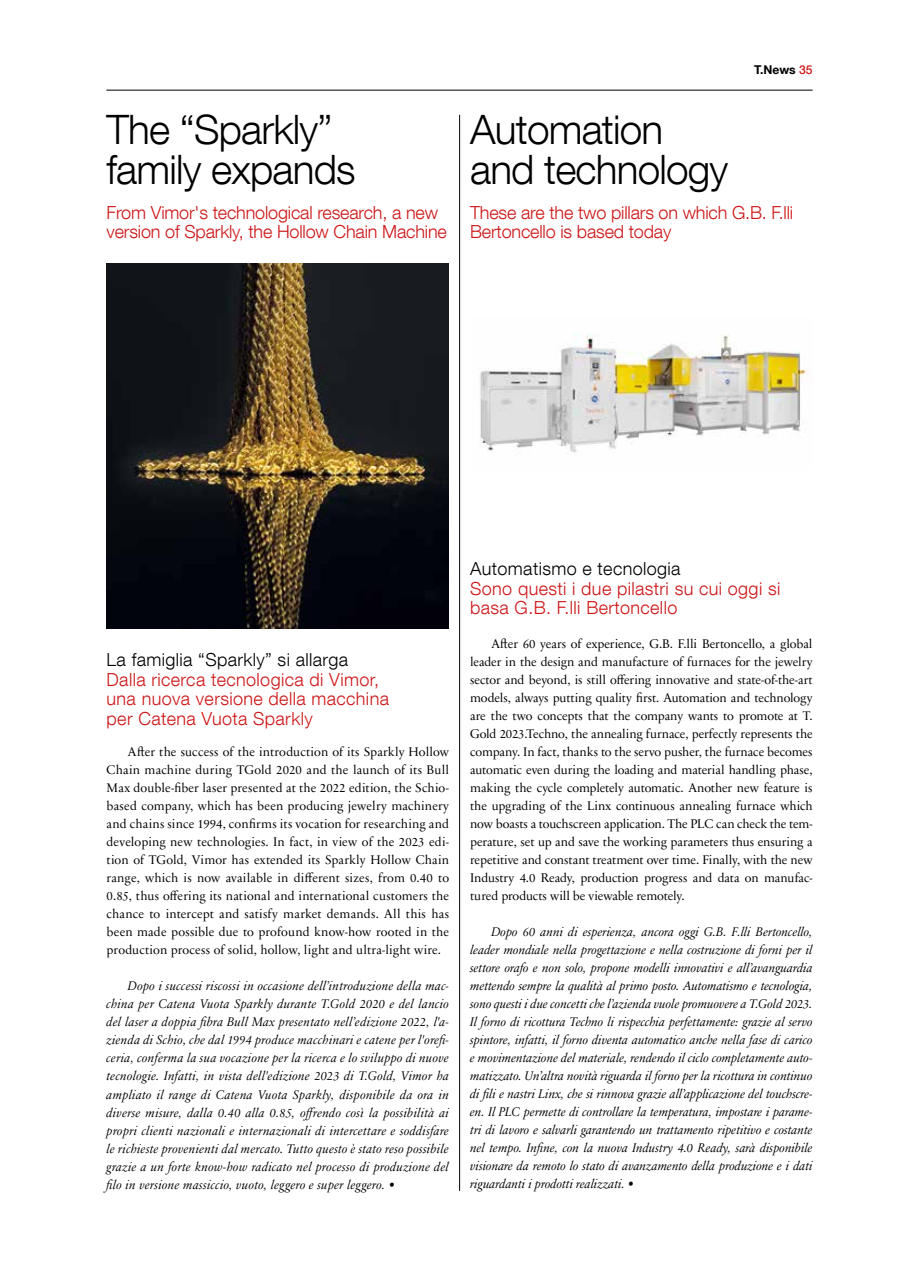
<style>
.page{position:relative;width:902px;height:1276px;background:#fff}
.page>*{position:absolute;margin:0;border:0;box-sizing:border-box;transform-origin:0 0}
.t1{font:300 40.5px/40.5px "Helvetica Neue LT Com";letter-spacing:-.02em;color:#000}
.t2{font:300 18px/19.5px "Helvetica Neue LT Com";letter-spacing:.02em;color:#cd1719}
.t3{font:300 18px/19.5px "Helvetica Neue LT Com";letter-spacing:-.01em;color:#cd1719}
.t4{font:300 18px "Helvetica Neue LT Com";letter-spacing:.02em;color:#000}
.t5{font:12.75px/18px "Sabon Next LT Pro Display It";letter-spacing:.01em;color:#000;text-align:justify}
.t6{font:12.75px/18px "Sabon Next LT Pro Display";color:#000;text-align:justify}
.t7{font:700 12.15px "Helvetica Neue LT Com";color:#000}
.s1{font-weight:500;color:#cd1719}
</style>
<div class="page">
<hr style="left:106px;top:90px;width:706px;height:1px;background:#000">
<hr style="left:459px;top:115px;width:1px;height:1076px;background:#000">
<img style="left:106px;top:264px;width:343px;height:364px">
<img style="left:479px;top:333px;width:329px;height:120px">
<h1 class="t1" style="left:107px;top:108px;width:250px">The “Sparkly” family expands</h1>
<h2 class="t3" style="left:107px;top:202px;width:342px">From Vimor's technological research, a new version of Sparkly, the Hollow Chain Machine</h2>
<h1 class="t1" style="left:470px;top:108px;width:260px">Automation and technology</h1>
<p class="t7" style="left:754px;top:61px;width:60px">T.News <span class="s1">35</span></p>
<h2 class="t3" style="left:470px;top:202px;width:324px">These are the two pillars on which G.B. F.lli<br>Bertoncello is based today</h2>
<h2 class="t4" style="left:107px;top:649px;width:243px">La famiglia “Sparkly” si allarga</h2>
<h2 class="t2" style="left:107px;top:669px;width:284px">Dalla ricerca tecnologica di Vimor, una nuova versione della macchina per Catena Vuota Sparkly</h2>
<p class="t6" style="left:107px;top:742px;width:344px;text-indent:21px">After the success of the introduction of its Sparkly Hollow Chain machine during TGold 2020 and the launch of its Bull Max double-fiber laser presented at the 2022 edition, the Schio&shy;based company, which has been producing jewelry machinery and chains since 1994, confirms its vocation for researching and developing new technologies. In fact, in view of the 2023 edi&shy;tion of TGold, Vimor has extended its Sparkly Hollow Chain range, which is now available in different sizes, from 0.40 to 0.85, thus offering its national and international customers the chance to intercept and satisfy market demands. All this has been made possible due to profound know-how rooted in the production process of solid, hollow, light and ultra-light wire.</p>
<p class="t5" style="left:107px;top:976px;width:344px;text-indent:21px">Dopo i successi riscossi in occasione dell’introduzione della mac&shy;china per Catena Vuota Sparkly durante T.Gold 2020 e del lancio del laser a doppia fibra Bull Max presentato nell’edizione 2022, l'a&shy;zienda di Schio, che dal 1994 produce macchinari e catene per l'orefi&shy;ceria, conferma la sua vocazione per la ricerca e lo sviluppo di nuove tecnologie. Infatti, in vista dell'edizione 2023 di T.Gold, Vimor ha ampliato il range di Catena Vuota Sparkly, disponibile da ora in diverse misure, dalla 0.40 alla 0.85, offrendo così la possibilità ai propri clienti nazionali e internazionali di intercettare e soddisfare le richieste provenienti dal mercato. Tutto questo è stato reso possibile grazie a un forte know-how radicato nel processo di produzione del filo in versione massiccio, vuoto, leggero e super leggero. •</p>
<h2 class="t4" style="left:470px;top:558px;width:212px">Automatismo e tecnologia</h2>
<h2 class="t2" style="left:470px;top:578px;width:312px">Sono questi i due pilastri su cui oggi si basa G.B. F.lli Bertoncello</h2>
<p class="t6" style="left:470px;top:634px;width:344px;text-indent:21px">After 60 years of experience, G.B. F.lli Bertoncello, a global leader in the design and manufacture of furnaces for the jewelry sector and beyond, is still offering innovative and state-of-the-art models, always putting quality first. Automation and technology are the two concepts that the company wants to promote at T.<br>Gold 2023.Techno, the annealing furnace, perfectly represents the company. In fact, thanks to the servo pusher, the furnace becomes automatic even during the loading and material handling phase, making the cycle completely automatic. Another new feature is the upgrading of the Linx continuous annealing furnace which now boasts a touchscreen application. The PLC can check the tem&shy;perature, set up and save the working parameters thus ensuring a repetitive and constant treatment over time. Finally, with the new Industry 4.0 Ready, production progress and data on manufac&shy;tured products will be viewable remotely.</p>
<p class="t5" style="left:470px;top:922px;width:344px;text-indent:21px">Dopo 60 anni di esperienza, ancora oggi G.B. F.lli Bertoncello, leader mondiale nella progettazione e nella costruzione di forni per il settore orafo e non solo, propone modelli innovativi e all’avanguardia mettendo sempre la qualità al primo posto. Automatismo e tecnologia, sono questi i due concetti che l’azienda vuole promuovere a T.Gold 2023.<br>Il forno di ricottura Techno li rispecchia perfettamente: grazie al servo spintore, infatti, il forno diventa automatico anche nella fase di carico e movimentazione del materiale, rendendo il ciclo completamente auto&shy;matizzato. Un’altra novità riguarda il forno per la ricottura in continuo di fili e nastri Linx, che si rinnova grazie all’applicazione del touchscre&shy;en. Il PLC permette di controllare la temperatura, impostare i parame&shy;tri di lavoro e salvarli garantendo un trattamento ripetitivo e costante nel tempo. Infine, con la nuova Industry 4.0 Ready, sarà disponibile visionare da remoto lo stato di avanzamento della produzione e i dati riguardanti i prodotti realizzati. •</p>
</div>
